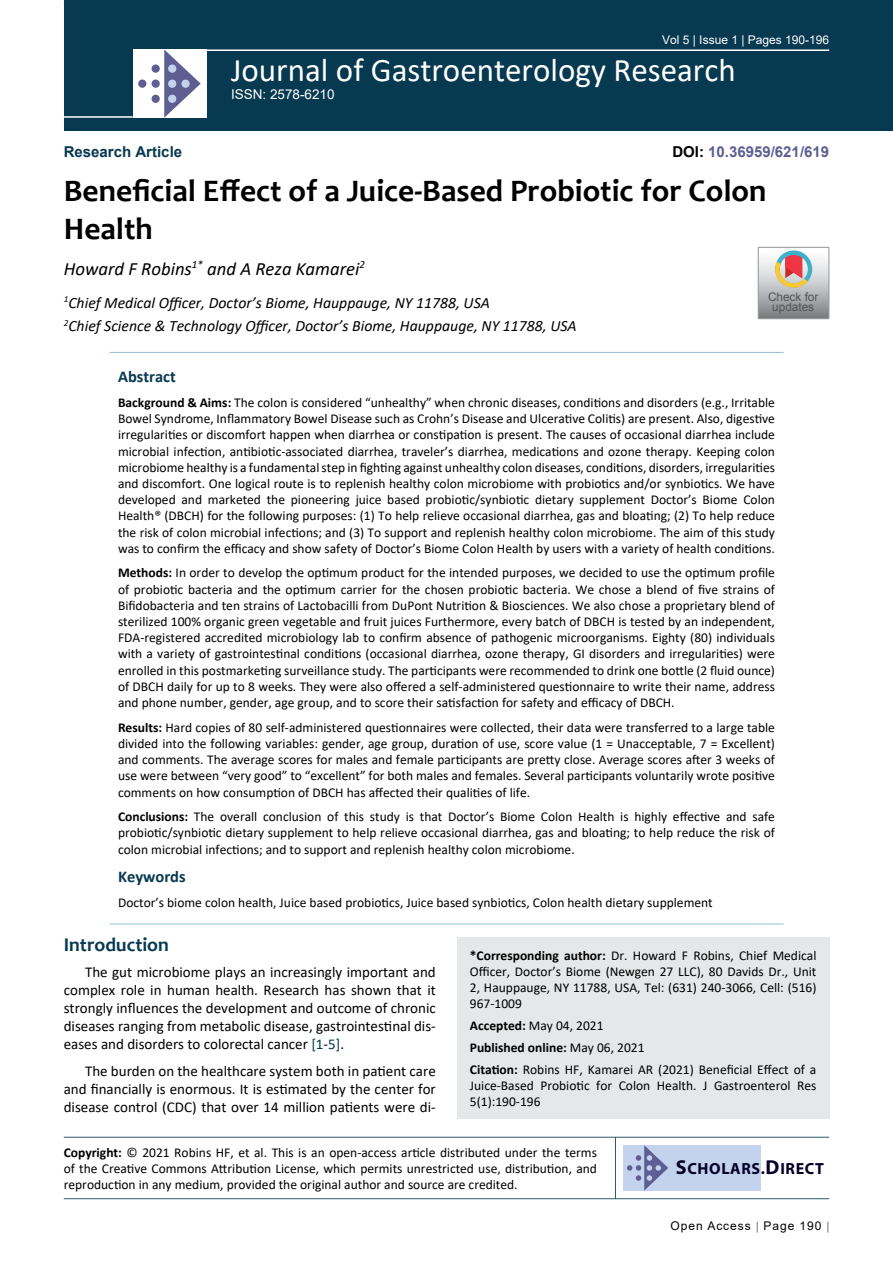
<style>
.page{position:relative;width:893px;height:1263px;background:#fff}
.page>*{position:absolute;margin:0;border:0;box-sizing:border-box;transform-origin:0 0}
.t1{font:33px "Calibri";color:#fff}
.t2{font:700 31.5px/37.8px "Candara";color:#000}
.t3{font:700 19.5px "Candara";color:#073950}
.t4{font:italic 18.75px "Calibri";color:#000}
.t5{font:700 16.5px "Calibri";color:#073950}
.t6{font:700 16.2px "Myriad Pro";letter-spacing:.04em;color:#050128}
.t7{font:italic 15.75px/23.1px "Calibri";color:#000}
.t8{font:15px/18px "Calibri";color:#000;text-align:justify}
.t9{font:700 15px "Arial";color:#5e5f93}
.t10{font:700 15px "Arial";color:#073950}
.t11{font:13.5px/16.2px "Calibri";color:#000;text-align:justify}
.t12{font:13.5px "Arial";color:#fff}
.t13{font:12px "Arial";color:#fff}
.t14{font:12px "Arial";letter-spacing:.08em;color:#000}
.t15{font:11.85px/10.2px "Arial";color:#535353;text-align:center}
.s1{color:#000}
.s2{font-weight:700}
.s3{color:#073950}
.s4{font-size:20.25px}
</style>
<div class="page">
<div style="left:64px;top:0;width:829px;height:131px;background:#073950"></div>
<div style="left:457px;top:937px;width:372px;height:182px;background:#e6e7e8"></div>
<hr style="left:64px;top:1137px;width:765px;height:1px;background:#073950">
<hr style="left:64px;top:1198px;width:765px;height:1px;background:#073950">
<hr style="left:615px;top:1137px;width:1px;height:62px;background:#073950">
<hr style="left:204px;top:49px;width:625px;height:2px;background:#fff">
<hr style="left:64px;top:116px;width:69px;height:2px;background:#fff">
<div style="left:133px;top:49px;width:74px;height:69px;background:#fff"></div>
<svg style="left:164px;top:49px;width:37px;height:69px"></svg>
<div style="left:152px;top:65px;width:8px;height:8px;background:#5e5e92;border-radius:50%"></div>
<div style="left:138px;top:80px;width:8px;height:8px;background:#5e5e92;border-radius:50%"></div>
<div style="left:152px;top:80px;width:8px;height:8px;background:#5e5e92;border-radius:50%"></div>
<div style="left:168px;top:80px;width:8px;height:8px;background:#c3d3ee;border-radius:50%"></div>
<div style="left:181px;top:80px;width:9px;height:8px;background:#c3d3ee;border-radius:50%"></div>
<div style="left:168px;top:95px;width:8px;height:8px;background:#c3d3ee;border-radius:50%"></div>
<div style="left:168px;top:65px;width:8px;height:8px;background:#c3d3ee;border-radius:50%"></div>
<div style="left:152px;top:95px;width:8px;height:8px;background:#5e5e92;border-radius:50%"></div>
<div style="left:623px;top:1145px;width:138px;height:45px;background:#c3d3ee"></div>
<svg style="left:627px;top:1145px;width:41px;height:45px"></svg>
<hr style="left:110px;top:352px;width:673px;height:1px;background:#98c0d2">
<hr style="left:110px;top:924px;width:673px;height:1px;background:#98c0d2">
<svg style="left:758px;top:247px;width:71px;height:72px;background:#bdb6b3"></svg>
<p class="t13" style="left:662px;top:31px;width:169px">Vol 5 | Issue 1 | Pages 190-196</p>
<h1 class="t1" style="left:231px;top:47px;width:506px">Journal of Gastroenterology Research</h1>
<p class="t12" style="left:231px;top:85px;width:105px">ISSN: 2578-6210</p>
<p class="t9" style="left:672px;top:141px;width:158px"><span class="s1">DOI:</span> 10.36959/621/619</p>
<h2 class="t2" style="left:64px;top:172px;width:704px">Beneficial Effect of a Juice-Based Probiotic for Colon<br>Health</h2>
<h3 class="t4" style="left:64px;top:255px;width:303px">Howard F Robins<sup>1*</sup> and A Reza Kamarei<sup>2</sup></h3>
<p class="t7" style="left:64px;top:290px;width:514px"><sup>1</sup>Chief Medical Officer, Doctor’s Biome, Hauppauge, NY 11788, USA<br><sup>2</sup>Chief Science &amp; Technology Officer, Doctor’s Biome, Hauppauge, NY 11788, USA</p>
<p class="t10" style="left:64px;top:141px;width:120px">Research Article</p>
<p class="t15" style="left:768px;top:291px;width:52px">Check for updates</p>
<p class="t5" style="left:118px;top:365px;width:59px">Abstract</p>
<p class="t11" style="left:118px;top:394px;width:658px"><span class="s2">Background &amp; Aims:</span> The colon is considered “unhealthy” when chronic diseases, conditions and disorders (e.g., Irritable Bowel Syndrome, Inflammatory Bowel Disease such as Crohn’s Disease and Ulcerative Colitis) are present. Also, digestive irregularities or discomfort happen when diarrhea or constipation is present. The causes of occasional diarrhea include microbial infection, antibiotic-associated diarrhea, traveler’s diarrhea, medications and ozone therapy. Keeping colon microbiome healthy is a fundamental step in fighting against unhealthy colon diseases, conditions, disorders, irregularities and discomfort. One logical route is to replenish healthy colon microbiome with probiotics and/or synbiotics. We have developed and marketed the pioneering juice based probiotic/synbiotic dietary supplement Doctor’s Biome Colon Health® (DBCH) for the following purposes: (1) To help relieve occasional diarrhea, gas and bloating; (2) To help reduce the risk of colon microbial infections; and (3) To support and replenish healthy colon microbiome. The aim of this study was to confirm the efficacy and show safety of Doctor’s Biome Colon Health by users with a variety of health conditions.</p>
<p class="t11" style="left:118px;top:564px;width:658px"><span class="s2">Methods:</span> In order to develop the optimum product for the intended purposes, we decided to use the optimum profile of probiotic bacteria and the optimum carrier for the chosen probiotic bacteria. We chose a blend of five strains of Bifidobacteria and ten strains of Lactobacilli from DuPont Nutrition &amp; Biosciences. We also chose a proprietary blend of sterilized 100% organic green vegetable and fruit juices Furthermore, every batch of DBCH is tested by an independent, FDA-registered accredited microbiology lab to confirm absence of pathogenic microorganisms. Eighty (80) individuals with a variety of gastrointestinal conditions (occasional diarrhea, ozone therapy, GI disorders and irregularities) were enrolled in this postmarketing surveillance study. The participants were recommended to drink one bottle (2 fluid ounce) of DBCH daily for up to 8 weeks. They were also offered a self-administered questionnaire to write their name, address and phone number, gender, age group, and to score their satisfaction for safety and efficacy of DBCH.</p>
<p class="t11" style="left:118px;top:719px;width:658px"><span class="s2">Results:</span> Hard copies of 80 self-administered questionnaires were collected, their data were transferred to a large table divided into the following variables: gender, age group, duration of use, score value (1 = Unacceptable, 7 = Excellent) and comments. The average scores for males and female participants are pretty close. Average scores after 3 weeks of use were between “very good” to “excellent” for both males and females. Several participants voluntarily wrote positive comments on how consumption of DBCH has affected their qualities of life.</p>
<p class="t11" style="left:118px;top:808px;width:658px"><span class="s2">Conclusions:</span> The overall conclusion of this study is that Doctor’s Biome Colon Health is highly effective and safe probiotic/synbiotic dietary supplement to help relieve occasional diarrhea, gas and bloating; to help reduce the risk of colon microbial infections; and to support and replenish healthy colon microbiome.</p>
<p class="t5" style="left:118px;top:865px;width:69px">Keywords</p>
<p class="t11" style="left:118px;top:894px;width:596px">Doctor’s biome colon health, Juice based probiotics, Juice based synbiotics, Colon health dietary supplement</p>
<h3 class="t3" style="left:64px;top:932px;width:107px">Introduction</h3>
<p class="t8" style="left:64px;top:963px;width:374px;text-indent:21px">The gut microbiome plays an increasingly important and complex role in human health. Research has shown that it strongly influences the development and outcome of chronic diseases ranging from metabolic disease, gastrointestinal dis&shy;eases and disorders to colorectal cancer <span class="s3">[1</span>-<span class="s3">5]</span>.</p>
<p class="t8" style="left:64px;top:1062px;width:374px;text-indent:21px">The burden on the healthcare system both in patient care and financially is enormous. It is estimated by the center for disease control (CDC) that over 14 million patients were di-</p>
<p class="t11" style="left:470px;top:947px;width:348px"><span class="s2">*Corresponding author:</span> Dr. Howard F Robins, Chief Medical Officer, Doctor’s Biome (Newgen 27 LLC), 80 Davids Dr., Unit 2, Hauppauge, NY 11788, USA, Tel: (631) 240-3066, Cell: (516)<br>967-1009</p>
<p class="t11" style="left:470px;top:1014px;width:348px;line-height:21.8px;text-align:left"><span class="s2">Accepted:</span> May 04, 2021<br><span class="s2">Published online:</span> May 06, 2021<br><span class="s2">Citation:</span> Robins HF, Kamarei AR (2021) Beneficial Effect of a</p>
<p class="t11" style="left:470px;top:1077px;width:348px">Juice-Based Probiotic for Colon Health. J Gastroenterol Res<br>5(1):190-196</p>
<p class="t11" style="left:64px;top:1144px;width:535px"><span class="s2">Copyright:</span> © 2021 Robins HF, et al. This is an open-access article distributed under the terms of the Creative Commons Attribution License, which permits unrestricted use, distribution, and reproduction in any medium, provided the original author and source are credited.</p>
<p class="t6" style="left:676px;top:1158px;width:150px"><span class="s4">S</span>CHOLARS.<span class="s4">D</span>IRECT</p>
<p class="t14" style="left:670px;top:1217px;width:152px">Open Access Page 190</p>
</div>
